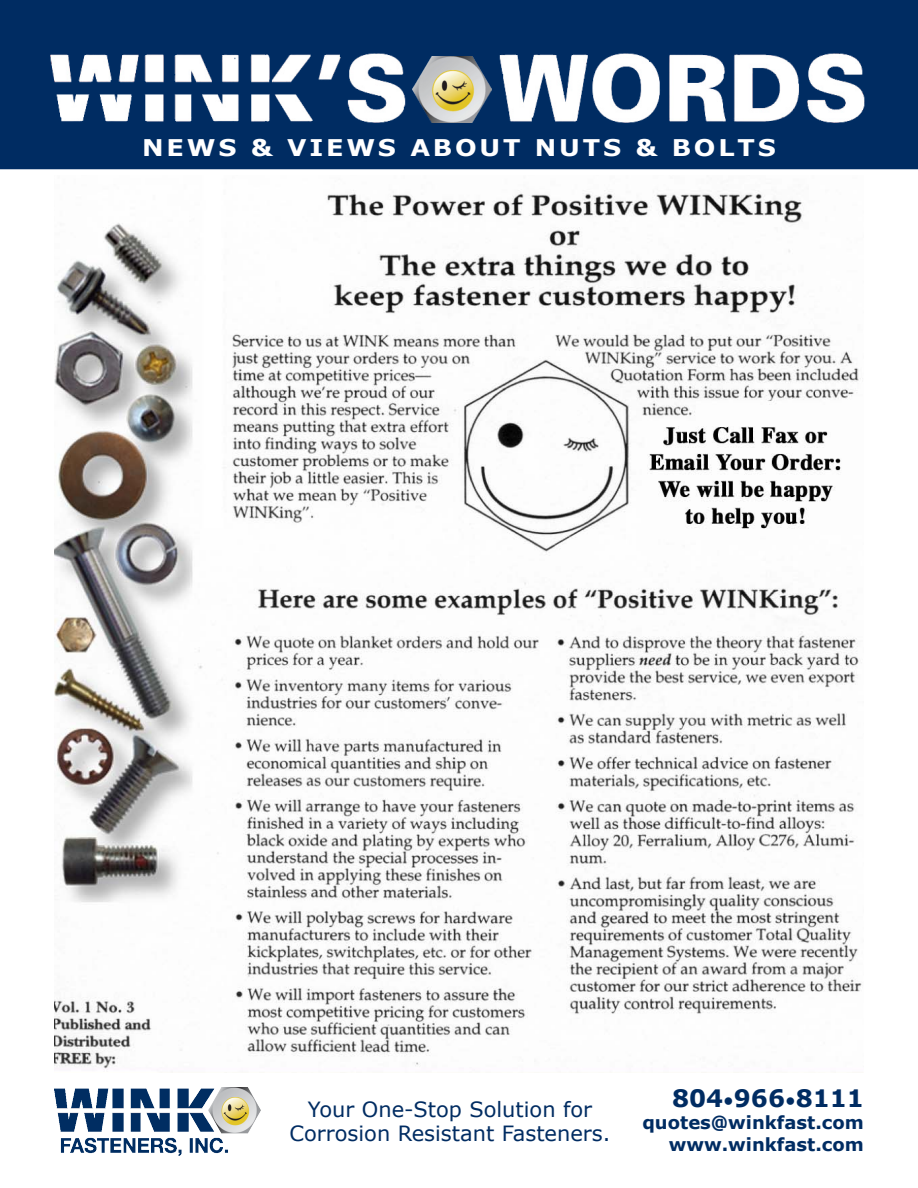
<style>
.page{position:relative;width:918px;height:1188px;background:#fff}
.page>*{position:absolute;margin:0;border:0;box-sizing:border-box;transform-origin:0 0}
.t1{font:700 24px "Verdana";color:#002c62}
.t2{font:700 22.95px "Verdana";letter-spacing:.11em;color:#fff;scale:1.11 1}
.t3{font:21px "Verdana";color:#002c62}
.t4{font:700 18px "Verdana";color:#002c62}
.s1{font-size:15px}
</style>
<div class="page">
<img style="left:54px;top:1088px;width:207px;height:68px">
<div style="left:0;top:0;width:918px;height:169px;background:#002c62"></div>
<img style="left:51px;top:54px;width:814px;height:68px">
<img style="left:54px;top:191px;width:808px;height:879px">
<img style="left:413px;top:56px;width:78px;height:67px">
<p class="t2" style="left:142px;top:133px;width:572px">NEWS &amp; VIEWS ABOUT NUTS &amp; BOLTS</p>
<p class="t3" style="left:308px;top:1096px;width:286px">Your One-Stop Solution for</p>
<p class="t3" style="left:290px;top:1120px;width:323px">Corrosion Resistant Fasteners.</p>
<p class="t1" style="left:672px;top:1083px;width:193px">804<span class="s1">•</span>966<span class="s1">•</span>8111</p>
<p class="t4" style="left:642px;top:1111px;width:223px">quotes@winkfast.com</p>
<p class="t4" style="left:669px;top:1132px;width:197px">www.winkfast.com</p>
</div>
